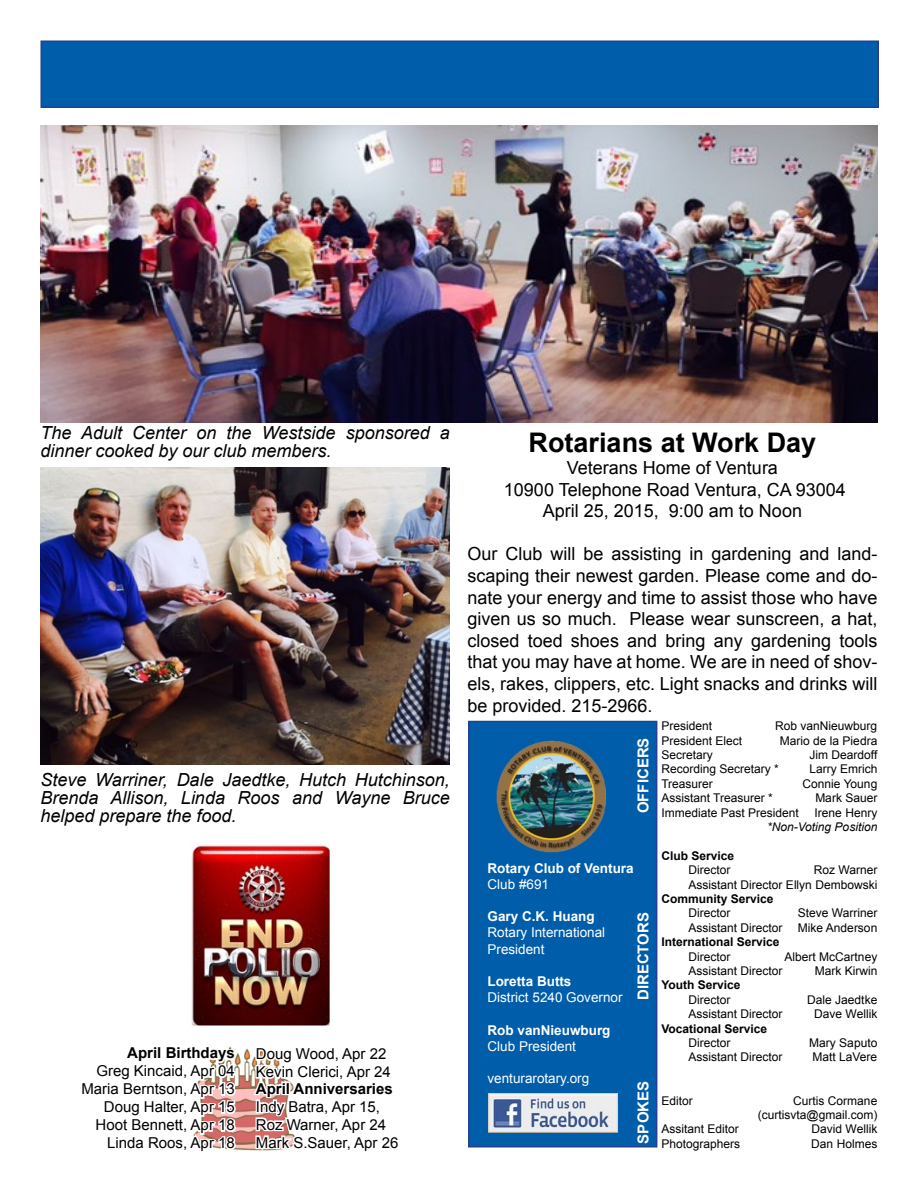
<style>
.page{position:relative;width:918px;height:1188px;background:#fff}
.page>*{position:absolute;margin:0;border:0;box-sizing:border-box;transform-origin:0 0}
.t1{font:700 27px "Arial";color:#000}
.t2{font:18px/21.6px "Arial";color:#000;text-align:center}
.t3{font:italic 18px/18px "Arial";color:#000}
.t4{font:15px/18px "Arial";color:#000}
.t5{font:700 15px "Arial";color:#000}
.t6{font:700 15px "Arial";color:#fff}
.t7{font:13.5px/16.2px "Arial";color:#fff}
.t8{font:700 13.5px "Arial";color:#fff}
.t9{font:12px/14.4px "Arial";color:#000;text-align:right}
.t10{font:700 12px "Arial";color:#000}
.t11{font:italic 12px "Arial";color:#000}
</style>
<div class="page">
<div style="left:468px;top:721px;width:189px;height:427px;background:#005daa;border:2px solid #25408f"></div>
<div style="left:40px;top:40px;width:839px;height:68px;background:#005daa;border:2px solid #25408f"></div>
<img style="left:496px;top:740px;width:110px;height:113px">
<img style="left:489px;top:1094px;width:129px;height:38px">
<img style="left:239px;top:1048px;width:12px;height:102px">
<img style="left:192px;top:844px;width:137px;height:181px">
<div style="left:190px;top:839px;width:141px;height:188px;border:1px solid #fff"></div>
<svg style="left:193px;top:1046px;width:46px;height:105px"></svg>
<svg style="left:251px;top:1023px;width:80px;height:128px"></svg>
<img style="left:40px;top:126px;width:838px;height:297px">
<img style="left:40px;top:468px;width:410px;height:297px">
<h2 class="t3" style="left:40px;top:424px;width:411px">The Adult Center on the Westside sponsored a dinner cooked by our club members.</h2>
<h2 class="t3" style="left:40px;top:771px;width:411px;text-align:justify">Steve Warriner, Dale Jaedtke, Hutch Hutchinson, Brenda Allison, Linda Roos and Wayne Bruce helped prepare the food.</h2>
<p class="t5" style="left:127px;top:1043px;width:109px">April Birthdays</p>
<p class="t4" style="left:81px;top:1062px;width:155px;text-align:right">Greg Kincaid, Apr 04<br>Maria Berntson, Apr 13<br>Doug Halter, Apr 15<br>Hoot Bennett, Apr 18<br>Linda Roos, Apr 18</p>
<p class="t4" style="left:256px;top:1045px;width:137px">Doug Wood, Apr 22<br>Kevin Clerici, Apr 24</p>
<p class="t5" style="left:256px;top:1078px;width:138px">April Anniversaries</p>
<p class="t4" style="left:256px;top:1098px;width:144px">Indy Batra, Apr 15,<br>Roz Warner, Apr 24<br>Mark S.Sauer, Apr 26</p>
<h1 class="t1" style="left:529px;top:425px;width:289px">Rotarians at Work Day</h1>
<h2 class="t2" style="left:504px;top:457px;width:343px">Veterans Home of Ventura<br>10900 Telephone Road Ventura, CA 93004<br>April 25, 2015, 9:00 am to Noon</h2>
<p class="t2" style="left:467px;top:544px;width:412px;text-align:justify">Our Club will be assisting in gardening and land&shy;scaping their newest garden. Please come and do&shy;nate your energy and time to assist those who have given us so much. Please wear sunscreen, a hat, closed toed shoes and bring any gardening tools that you may have at home. We are in need of shov&shy;els, rakes, clippers, etc. Light snacks and drinks will be provided. 215-2966.</p>
<p class="t6" style="left:633px;top:813px;width:77px;rotate:-90deg">OFFICERS</p>
<p class="t8" style="left:488px;top:859px;width:148px">Rotary Club of Ventura</p>
<p class="t7" style="left:488px;top:876px;width:63px">Club #691</p>
<p class="t8" style="left:488px;top:907px;width:109px">Gary C.K. Huang</p>
<p class="t7" style="left:488px;top:925px;width:119px">Rotary International<br>President</p>
<p class="t8" style="left:488px;top:972px;width:85px">Loretta Butts</p>
<p class="t7" style="left:488px;top:990px;width:137px">District 5240 Governor</p>
<p class="t8" style="left:488px;top:1021px;width:125px">Rob vanNieuwburg</p>
<p class="t7" style="left:488px;top:1038px;width:90px">Club President</p>
<p class="t7" style="left:488px;top:1071px;width:103px">venturarotary.org</p>
<p class="t6" style="left:633px;top:1000px;width:90px;rotate:-90deg">DIRECTORS</p>
<p class="t6" style="left:633px;top:1144px;width:64px;rotate:-90deg">SPOKES</p>
<p class="t9" style="left:661px;top:719px;width:52px">President</p>
<p class="t9" style="left:775px;top:719px;width:104px">Rob vanNieuwburg</p>
<p class="t9" style="left:661px;top:733px;width:82px">President Elect</p>
<p class="t9" style="left:780px;top:733px;width:99px">Mario de la Piedra</p>
<p class="t9" style="left:661px;top:748px;width:53px">Secretary</p>
<p class="t9" style="left:810px;top:748px;width:69px">Jim Deardoff</p>
<p class="t9" style="left:661px;top:762px;width:119px">Recording Secretary *</p>
<p class="t9" style="left:809px;top:762px;width:70px">Larry Emrich</p>
<p class="t9" style="left:661px;top:777px;width:53px">Treasurer</p>
<p class="t9" style="left:803px;top:777px;width:76px">Connie Young</p>
<p class="t9" style="left:661px;top:791px;width:113px">Assistant Treasurer *</p>
<p class="t9" style="left:815px;top:791px;width:64px">Mark Sauer</p>
<p class="t9" style="left:661px;top:805px;width:139px">Immediate Past President</p>
<p class="t9" style="left:815px;top:805px;width:64px">Irene Henry</p>
<p class="t11" style="left:767px;top:819px;width:112px">*Non-Voting Position</p>
<p class="t10" style="left:661px;top:848px;width:74px">Club Service</p>
<p class="t9" style="left:688px;top:863px;width:43px">Director</p>
<p class="t9" style="left:688px;top:863px;width:190px">Roz Warner<br>Assistant Director Ellyn Dembowski</p>
<p class="t10" style="left:661px;top:891px;width:114px">Community Service</p>
<p class="t9" style="left:688px;top:906px;width:43px">Director</p>
<p class="t9" style="left:798px;top:906px;width:81px">Steve Warriner</p>
<p class="t9" style="left:688px;top:921px;width:96px">Assistant Director</p>
<p class="t9" style="left:798px;top:921px;width:81px">Mike Anderson</p>
<p class="t10" style="left:661px;top:934px;width:120px">International Service</p>
<p class="t9" style="left:688px;top:949px;width:43px">Director</p>
<p class="t9" style="left:785px;top:949px;width:94px">Albert McCartney</p>
<p class="t9" style="left:688px;top:964px;width:96px">Assistant Director</p>
<p class="t9" style="left:815px;top:964px;width:64px">Mark Kirwin</p>
<p class="t10" style="left:661px;top:977px;width:81px">Youth Service</p>
<p class="t9" style="left:688px;top:993px;width:43px">Director</p>
<p class="t9" style="left:807px;top:993px;width:72px">Dale Jaedtke</p>
<p class="t9" style="left:688px;top:1007px;width:96px">Assistant Director</p>
<p class="t9" style="left:814px;top:1007px;width:65px">Dave Wellik</p>
<p class="t10" style="left:661px;top:1020px;width:107px">Vocational Service</p>
<p class="t9" style="left:688px;top:1036px;width:43px">Director</p>
<p class="t9" style="left:809px;top:1036px;width:70px">Mary Saputo</p>
<p class="t9" style="left:688px;top:1050px;width:96px">Assistant Director</p>
<p class="t9" style="left:812px;top:1050px;width:66px">Matt LaVere</p>
<p class="t9" style="left:661px;top:1093px;width:33px">Editor</p>
<p class="t9" style="left:758px;top:1093px;width:121px">Curtis Cormane (curtisvta@gmail.com)</p>
<p class="t9" style="left:661px;top:1122px;width:79px">Assitant Editor</p>
<p class="t9" style="left:812px;top:1122px;width:67px">David Wellik</p>
<p class="t9" style="left:661px;top:1137px;width:80px">Photographers</p>
<p class="t9" style="left:811px;top:1137px;width:68px">Dan Holmes</p>
</div>
